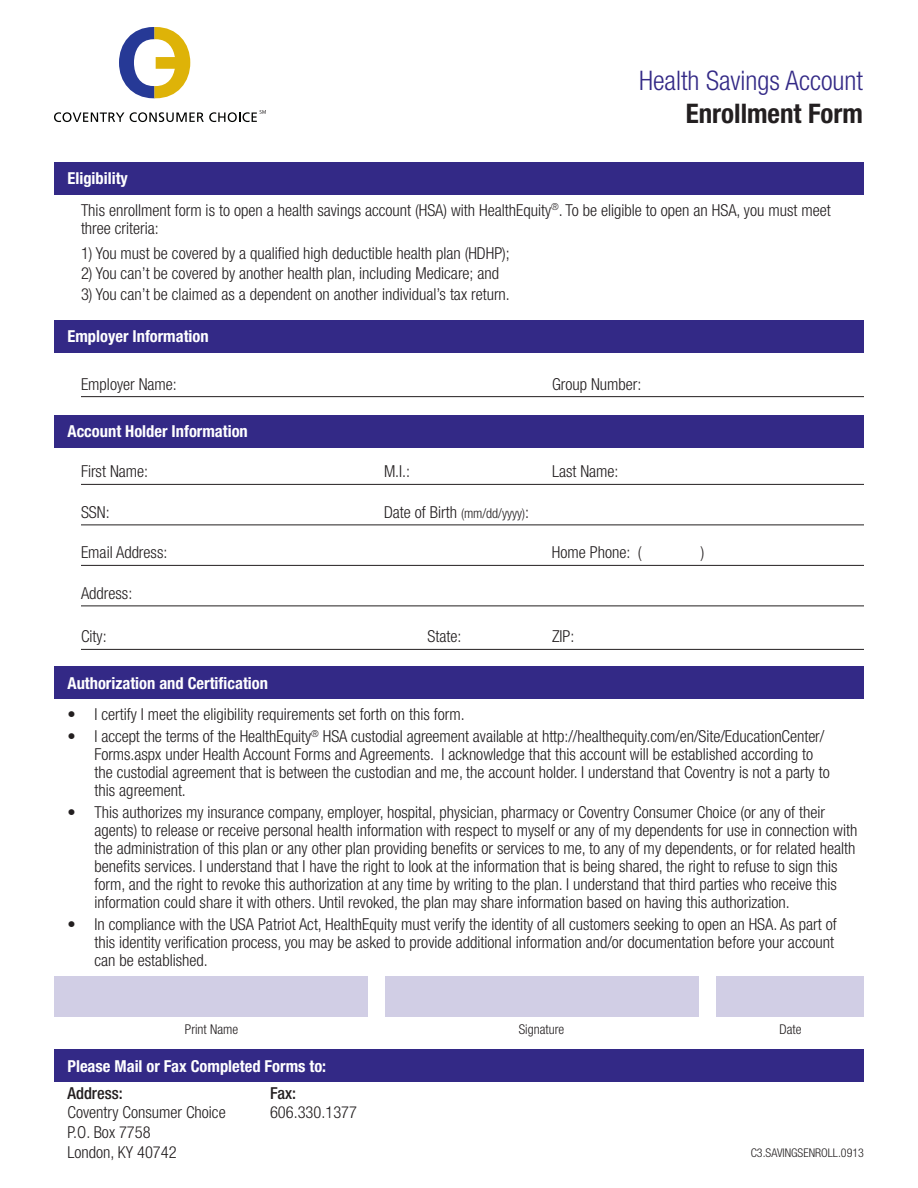
<style>
.page{position:relative;width:918px;height:1188px;background:#fff}
.page>*{position:absolute;margin:0;border:0;box-sizing:border-box;transform-origin:0 0}
.t1{font:300 condensed 27px "Helvetica Neue";color:#332986}
.t2{font:700 condensed 27px "Helvetica Neue";color:#231f20}
.t3{font:300 condensed 16.5px/18px "Helvetica Neue";color:#231f20}
.t4{font:700 condensed 16.5px "Helvetica Neue";color:#fff}
.t5{font:500 condensed 16.5px "Helvetica Neue";color:#231f20}
.t6{font:300 condensed 13.5px "Helvetica Neue";color:#231f20}
.t7{font:300 condensed 12px "Helvetica Neue";color:#231f20}
.s1{font-size:13.5px}
</style>
<div class="page">
<div style="left:54px;top:415px;width:810px;height:33px;background:#332986"></div>
<div style="left:54px;top:1050px;width:810px;height:32px;background:#332986"></div>
<div style="left:54px;top:666px;width:810px;height:33px;background:#332986"></div>
<div style="left:54px;top:320px;width:810px;height:33px;background:#332986"></div>
<svg style="left:54px;top:112px;width:70px;height:10px"></svg>
<svg style="left:119px;top:27px;width:72px;height:72px"></svg>
<svg style="left:130px;top:110px;width:136px;height:12px"></svg>
<div style="left:54px;top:162px;width:810px;height:32px;background:#332986"></div>
<hr style="left:81px;top:396px;width:783px;height:1px;background:#231f20">
<hr style="left:81px;top:484px;width:783px;height:1px;background:#231f20">
<hr style="left:81px;top:525px;width:783px;height:1px;background:#231f20">
<hr style="left:81px;top:565px;width:783px;height:1px;background:#231f20">
<hr style="left:81px;top:606px;width:783px;height:1px;background:#231f20">
<hr style="left:81px;top:649px;width:783px;height:1px;background:#231f20">
<div style="left:54px;top:976px;width:313px;height:40px;background:#d1cee5"></div>
<div style="left:385px;top:976px;width:313px;height:40px;background:#d1cee5"></div>
<div style="left:716px;top:976px;width:148px;height:40px;background:#d1cee5"></div>
<p class="t1" style="left:639px;top:65px;width:225px">Health Savings Account</p>
<p class="t2" style="left:686px;top:97px;width:179px">Enrollment Form</p>
<p class="t4" style="left:68px;top:169px;width:62px">Eligibility</p>
<p class="t3" style="left:81px;top:201px;width:751px">This enrollment form is to open a health savings account (HSA) with HealthEquity<sup>®</sup>. To be eligible to open an HSA, you must meet three criteria:</p>
<p class="t3" style="left:81px;top:244px;width:430px">1) You must be covered by a qualified high deductible health plan (HDHP);</p>
<p class="t3" style="left:81px;top:264px;width:420px">2) You can’t be covered by another health plan, including Medicare; and</p>
<p class="t3" style="left:81px;top:285px;width:430px">3) You can’t be claimed as a dependent on another individual’s tax return.</p>
<p class="t4" style="left:68px;top:327px;width:143px">Employer Information</p>
<p class="t3" style="left:81px;top:375px;width:97px">Employer Name:</p>
<p class="t3" style="left:552px;top:375px;width:91px">Group Number:</p>
<p class="t4" style="left:68px;top:421px;width:182px">Account Holder Information</p>
<p class="t3" style="left:81px;top:462px;width:69px">First Name:</p>
<p class="t3" style="left:384px;top:462px;width:28px">M.I.:</p>
<p class="t3" style="left:552px;top:462px;width:68px">Last Name:</p>
<p class="t3" style="left:81px;top:503px;width:30px">SSN:</p>
<p class="t3" style="left:384px;top:503px;width:146px">Date of Birth <span class="s1">(mm/dd/yyyy)</span>:</p>
<p class="t3" style="left:81px;top:543px;width:88px">Email Address:</p>
<p class="t3" style="left:552px;top:543px;width:91px">Home Phone: (</p>
<p class="t3" style="left:701px;top:543px;width:5px">)</p>
<p class="t3" style="left:81px;top:584px;width:53px">Address:</p>
<p class="t3" style="left:81px;top:627px;width:27px">City:</p>
<p class="t3" style="left:428px;top:627px;width:35px">State:</p>
<p class="t3" style="left:552px;top:627px;width:24px">ZIP:</p>
<p class="t4" style="left:68px;top:673px;width:202px">Authorization and Certification</p>
<p class="t3" style="left:68px;top:705px;width:399px">• I certify I meet the eligibility requirements set forth on this form.</p>
<p class="t3" style="left:94px;top:727px;width:737px;text-indent:-27px">• I accept the terms of the HealthEquity<sup>®</sup> HSA custodial agreement available at http://healthequity.com/en/Site/EducationCenter/ Forms.aspx under Health Account Forms and Agreements. I acknowledge that this account will be established according to the custodial agreement that is between the custodian and me, the account holder. I understand that Coventry is not a party to this agreement.</p>
<p class="t3" style="left:94px;top:803px;width:764px;text-indent:-27px">• This authorizes my insurance company, employer, hospital, physician, pharmacy or Coventry Consumer Choice (or any of their agents) to release or receive personal health information with respect to myself or any of my dependents for use in connection with the administration of this plan or any other plan providing benefits or services to me, to any of my dependents, or for related health benefits services. I understand that I have the right to look at the information that is being shared, the right to refuse to sign this form, and the right to revoke this authorization at any time by writing to the plan. I understand that third parties who receive this information could share it with others. Until revoked, the plan may share information based on having this authorization.</p>
<p class="t3" style="left:94px;top:915px;width:744px;text-indent:-27px">• In compliance with the USA Patriot Act, HealthEquity must verify the identity of all customers seeking to open an HSA. As part of this identity verification process, you may be asked to provide additional information and/or documentation before your account can be established.</p>
<p class="t6" style="left:185px;top:1021px;width:55px">Print Name</p>
<p class="t6" style="left:519px;top:1021px;width:47px">Signature</p>
<p class="t6" style="left:779px;top:1021px;width:24px">Date</p>
<p class="t4" style="left:68px;top:1056px;width:260px">Please Mail or Fax Completed Forms to:</p>
<p class="t5" style="left:68px;top:1083px;width:57px">Address:</p>
<p class="t5" style="left:270px;top:1083px;width:28px">Fax:</p>
<p class="t3" style="left:68px;top:1103px;width:160px">Coventry Consumer Choice</p>
<p class="t3" style="left:270px;top:1103px;width:89px">606.330.1377</p>
<p class="t3" style="left:68px;top:1122px;width:111px;line-height:19.8px">P.O. Box 7758<br>London, KY 40742</p>
<p class="t7" style="left:751px;top:1146px;width:115px">C3.SAVINGSENROLL.0913</p>
</div>
